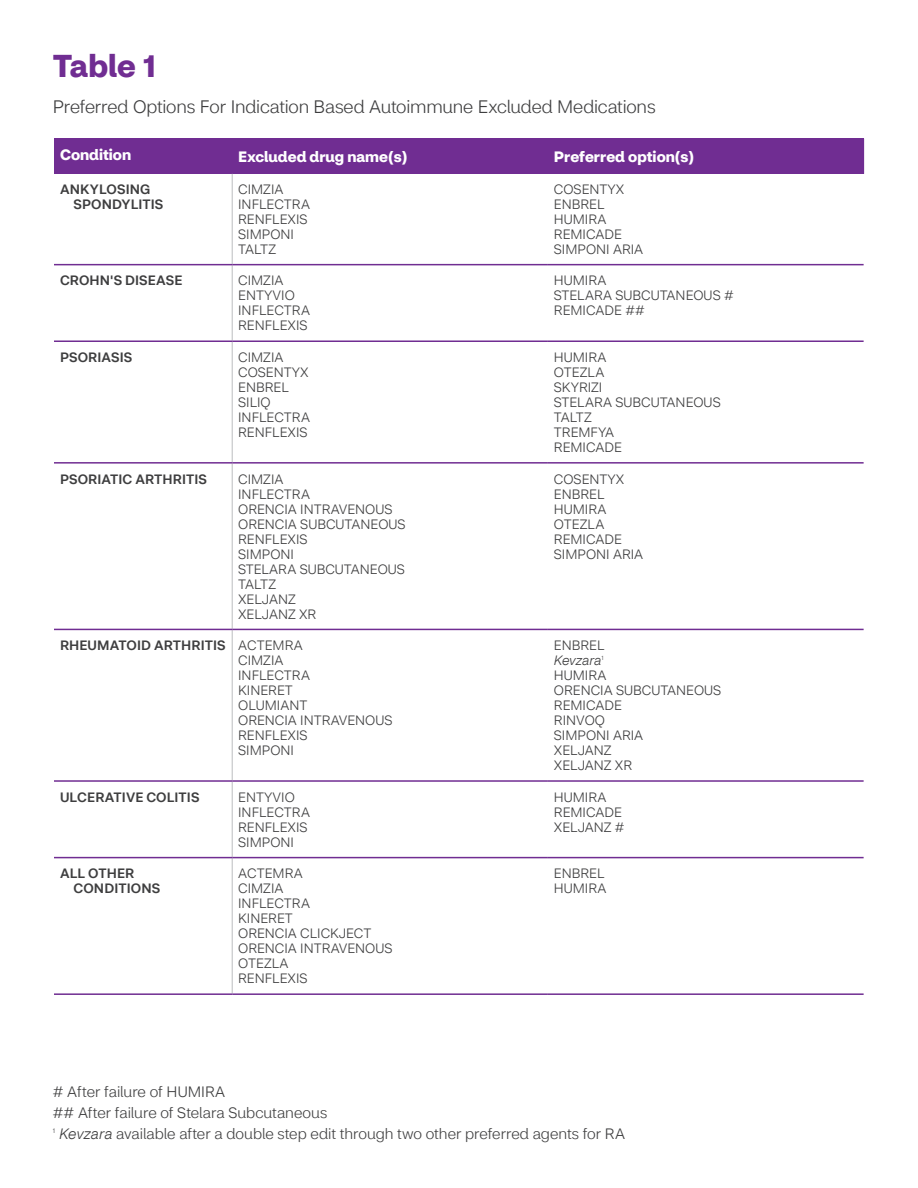
<style>
.page{position:relative;width:918px;height:1188px;background:#fff}
.page>*{position:absolute;margin:0;border:0;box-sizing:border-box;transform-origin:0 0}
.t1{font:700 31.5px "CVS Health Sans";letter-spacing:-.005em;color:#702d92}
.t2{font:300 18px "CVS Health Sans";letter-spacing:-.01em;color:#3e3e3f}
.t3{font:300 15px/21.3px "CVS Health Sans";letter-spacing:-.005em;color:#3e3e3f}
.t4{font:700 15px "CVS Health Sans";color:#fff}
.t5{font:300 13.5px/15px "CVS Health Sans";color:#3e3e3f}
.t6{font:500 13.5px/15px "CVS Health Sans";letter-spacing:.01em;color:#3e3e3f}
.t7{font:300 6.75px "CVS Health Sans";color:#3e3e3f}
.s1{font-weight:500}
.s2{font-style:italic}
</style>
<div class="page">
<div style="left:54px;top:139px;width:178px;height:35px;background:#702d92"></div>
<div style="left:232px;top:139px;width:316px;height:35px;background:#702d92"></div>
<div style="left:548px;top:139px;width:316px;height:35px;background:#702d92"></div>
<hr style="left:232px;top:174px;width:1px;height:90px;background:#bcbdc0">
<hr style="left:232px;top:265px;width:1px;height:75px;background:#bcbdc0">
<hr style="left:232px;top:342px;width:1px;height:120px;background:#bcbdc0">
<hr style="left:232px;top:464px;width:1px;height:165px;background:#bcbdc0">
<hr style="left:232px;top:630px;width:1px;height:150px;background:#bcbdc0">
<hr style="left:232px;top:782px;width:1px;height:75px;background:#bcbdc0">
<hr style="left:232px;top:858px;width:1px;height:135px;background:#bcbdc0">
<hr style="left:54px;top:264px;width:178px;height:1px;background:#702d92">
<hr style="left:54px;top:340px;width:178px;height:2px;background:#702d92">
<hr style="left:54px;top:462px;width:178px;height:2px;background:#702d92">
<hr style="left:54px;top:629px;width:178px;height:1px;background:#702d92">
<hr style="left:54px;top:780px;width:178px;height:2px;background:#702d92">
<hr style="left:54px;top:857px;width:178px;height:1px;background:#702d92">
<hr style="left:54px;top:993px;width:178px;height:2px;background:#702d92">
<hr style="left:232px;top:264px;width:316px;height:1px;background:#702d92">
<hr style="left:232px;top:340px;width:316px;height:2px;background:#702d92">
<hr style="left:232px;top:462px;width:316px;height:2px;background:#702d92">
<hr style="left:232px;top:629px;width:316px;height:1px;background:#702d92">
<hr style="left:232px;top:780px;width:316px;height:2px;background:#702d92">
<hr style="left:232px;top:857px;width:316px;height:1px;background:#702d92">
<hr style="left:232px;top:993px;width:316px;height:2px;background:#702d92">
<hr style="left:548px;top:264px;width:316px;height:1px;background:#702d92">
<hr style="left:548px;top:340px;width:316px;height:2px;background:#702d92">
<hr style="left:548px;top:462px;width:316px;height:2px;background:#702d92">
<hr style="left:548px;top:629px;width:316px;height:1px;background:#702d92">
<hr style="left:548px;top:780px;width:316px;height:2px;background:#702d92">
<hr style="left:548px;top:857px;width:316px;height:1px;background:#702d92">
<hr style="left:548px;top:993px;width:316px;height:2px;background:#702d92">
<h1 class="t1" style="left:53px;top:46px;width:105px">Table 1</h1>
<h2 class="t2" style="left:53px;top:96px;width:604px">Preferred Options For Indication Based Autoimmune Excluded Medications</h2>
<p class="t4" style="left:60px;top:146px;width:73px">Condition</p>
<p class="t4" style="left:238px;top:147px;width:171px">Excluded drug name(s)</p>
<p class="t4" style="left:554px;top:147px;width:142px">Preferred option(s)</p>
<p class="t6" style="left:74px;top:182px;width:91px;text-indent:-14px">ANKYLOSING<br>SPONDYLITIS</p>
<p class="t5" style="left:238px;top:182px;width:73px">CIMZIA<br>INFLECTRA<br>RENFLEXIS<br>SIMPONI<br>TALTZ</p>
<p class="t5" style="left:554px;top:182px;width:91px">COSENTYX<br>ENBREL<br>HUMIRA<br>REMICADE<br>SIMPONI ARIA</p>
<p class="t6" style="left:60px;top:273px;width:124px">CROHN'S DISEASE</p>
<p class="t5" style="left:238px;top:273px;width:73px">CIMZIA<br>ENTYVIO<br>INFLECTRA<br>RENFLEXIS</p>
<p class="t5" style="left:554px;top:273px;width:181px">HUMIRA<br>STELARA SUBCUTANEOUS #<br>REMICADE ##</p>
<p class="t6" style="left:60px;top:350px;width:74px">PSORIASIS</p>
<p class="t5" style="left:238px;top:350px;width:73px">CIMZIA<br>COSENTYX<br>ENBREL<br>SILIQ<br>INFLECTRA<br>RENFLEXIS</p>
<p class="t5" style="left:554px;top:350px;width:168px">HUMIRA<br>OTEZLA<br>SKYRIZI<br>STELARA SUBCUTANEOUS<br>TALTZ<br>TREMFYA<br>REMICADE</p>
<p class="t6" style="left:60px;top:471px;width:148px">PSORIATIC ARTHRITIS</p>
<p class="t5" style="left:238px;top:471px;width:169px">CIMZIA<br>INFLECTRA<br>ORENCIA INTRAVENOUS<br>ORENCIA SUBCUTANEOUS<br>RENFLEXIS<br>SIMPONI<br>STELARA SUBCUTANEOUS<br>TALTZ<br>XELJANZ<br>XELJANZ XR</p>
<p class="t5" style="left:554px;top:471px;width:91px">COSENTYX<br>ENBREL<br>HUMIRA<br>OTEZLA<br>REMICADE<br>SIMPONI ARIA</p>
<p class="t5" style="left:238px;top:638px;width:156px;text-indent:-178px"><span class="s1">RHEUMATOID ARTHRITIS</span> ACTEMRA<br>CIMZIA<br>INFLECTRA<br>KINERET<br>OLUMIANT<br>ORENCIA INTRAVENOUS<br>RENFLEXIS<br>SIMPONI</p>
<p class="t5" style="left:554px;top:638px;width:169px">ENBREL<br><span class="s2">Kevzara</span><sup>1<br></sup>HUMIRA<br>ORENCIA SUBCUTANEOUS<br>REMICADE<br>RINVOQ<br>SIMPONI ARIA<br>XELJANZ<br>XELJANZ XR</p>
<p class="t6" style="left:60px;top:790px;width:141px">ULCERATIVE COLITIS</p>
<p class="t5" style="left:238px;top:790px;width:73px">ENTYVIO<br>INFLECTRA<br>RENFLEXIS<br>SIMPONI</p>
<p class="t5" style="left:554px;top:790px;width:72px">HUMIRA<br>REMICADE<br>XELJANZ #</p>
<p class="t6" style="left:74px;top:867px;width:88px;line-height:14.2px;text-indent:-14px">ALL OTHER<br>CONDITIONS</p>
<p class="t5" style="left:238px;top:866px;width:156px">ACTEMRA<br>CIMZIA<br>INFLECTRA<br>KINERET<br>ORENCIA CLICKJECT<br>ORENCIA INTRAVENOUS<br>OTEZLA<br>RENFLEXIS</p>
<p class="t5" style="left:554px;top:866px;width:54px">ENBREL<br>HUMIRA</p>
<p class="t3" style="left:53px;top:1081px;width:276px"># After failure of HUMIRA<br>## After failure of Stelara Subcutaneous</p>
<p class="t7" style="left:53px;top:1127px;width:4px">1</p>
<p class="t3" style="left:59px;top:1124px;width:568px"><span class="s2">Kevzara</span> available after a double step edit through two other preferred agents for RA</p>
</div>
